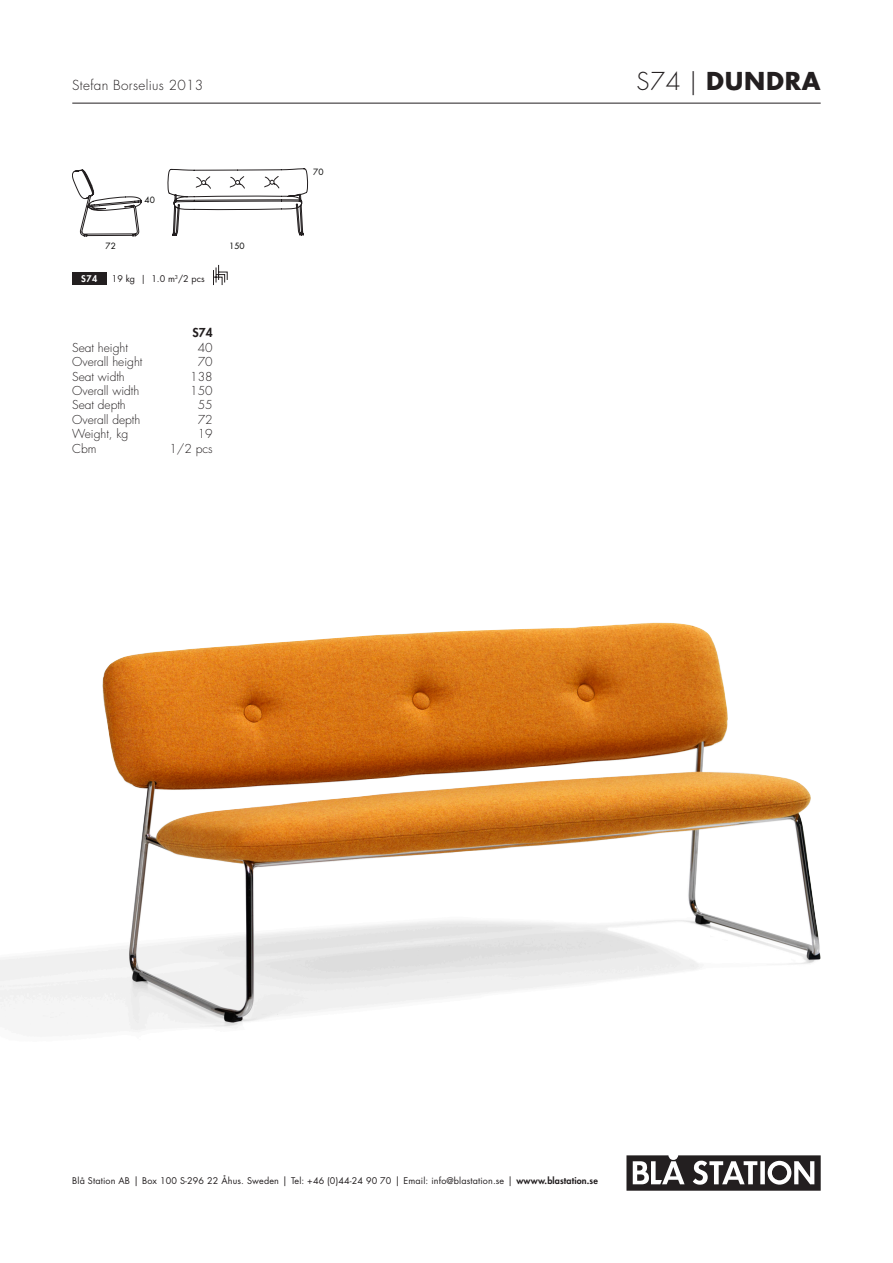
<style>
.page{position:relative;width:893px;height:1263px;background:#fff}
.page>*{position:absolute;margin:0;border:0;box-sizing:border-box;transform-origin:0 0}
.Rubrik{font:700 24px "Futura Std";letter-spacing:.03em;color:#231f20}
.Formgivare{font:300 13.5px "Futura Std";letter-spacing:.025em;color:#231f20}
.Mått{font:300 12px "Futura Std";color:#231f20}
.Mått_rubrik{font:800 12px "Futura Std";color:#231f20}
.Beskrivning{font:9px "Futura Std";letter-spacing:.015em;color:#231f20}
.Beskrivning-2{font:800 9px "Futura Std";color:#fff}
.t1{font:8.4px "Futura Std";color:#050504}
.s1{font-weight:300}
.s2{font-size:9.75px}
.s3{font-weight:800}
</style>
<div class="page">
<svg style="left:626px;top:1155px;width:195px;height:36px"></svg>
<hr style="left:72px;top:103px;width:749px;height:1px;background:#231f20">
<svg style="left:72px;top:168px;width:236px;height:69px"></svg>
<div style="left:72px;top:272px;width:34px;height:13px;background:#231f20"></div>
<svg style="left:213px;top:265px;width:15px;height:20px"></svg>
<img style="left:0;top:622px;width:821px;height:409px">
<p class="Formgivare" style="left:72px;top:77px;width:133px">Stefan Borselius 2013</p>
<p class="Rubrik" style="left:636px;top:65px;width:186px"><span class="s1">S74 |</span> DUNDRA</p>
<p class="t1" style="left:145px;top:194px;width:12px">40</p>
<p class="Beskrivning-2" style="left:81px;top:273px;width:18px">S74</p>
<p class="t1" style="left:106px;top:241px;width:12px">72</p>
<p class="t1" style="left:229px;top:241px;width:17px">150</p>
<p class="Beskrivning" style="left:112px;top:273px;width:94px">19 kg | 1.0 m<sup>3</sup>/2 pcs</p>
<p class="Mått_rubrik" style="left:192px;top:325px;width:22px">S74</p>
<p class="Mått" style="left:72px;top:340px;width:57px">Seat height</p>
<p class="Mått" style="left:198px;top:340px;width:16px">40</p>
<p class="Mått" style="left:72px;top:354px;width:72px">Overall height</p>
<p class="Mått" style="left:198px;top:354px;width:16px">70</p>
<p class="Mått" style="left:72px;top:369px;width:54px">Seat width</p>
<p class="Mått" style="left:190px;top:369px;width:24px">138</p>
<p class="Mått" style="left:72px;top:383px;width:69px">Overall width</p>
<p class="Mått" style="left:190px;top:383px;width:24px">150</p>
<p class="Mått" style="left:72px;top:398px;width:55px">Seat depth</p>
<p class="Mått" style="left:198px;top:398px;width:16px">55</p>
<p class="Mått" style="left:72px;top:412px;width:70px">Overall depth</p>
<p class="Mått" style="left:198px;top:412px;width:16px">72</p>
<p class="Mått" style="left:72px;top:426px;width:58px">Weight, kg</p>
<p class="Mått" style="left:198px;top:426px;width:16px">19</p>
<p class="Mått" style="left:72px;top:441px;width:26px">Cbm</p>
<p class="Mått" style="left:169px;top:441px;width:45px">1/2 pcs</p>
<p class="t1" style="left:313px;top:167px;width:12px">70</p>
<p class="Beskrivning" style="left:72px;top:1175px;width:527px">Blå Station AB <span class="s2">|</span> Box 100 S-296 22 Åhus. Sweden <span class="s2">|</span> Tel: +46 (0)44-24 90 70 <span class="s2">|</span> Email: info@blastation.se <span class="s2">|</span> <span class="s3">wwww.blastation.se</span></p>
</div>
